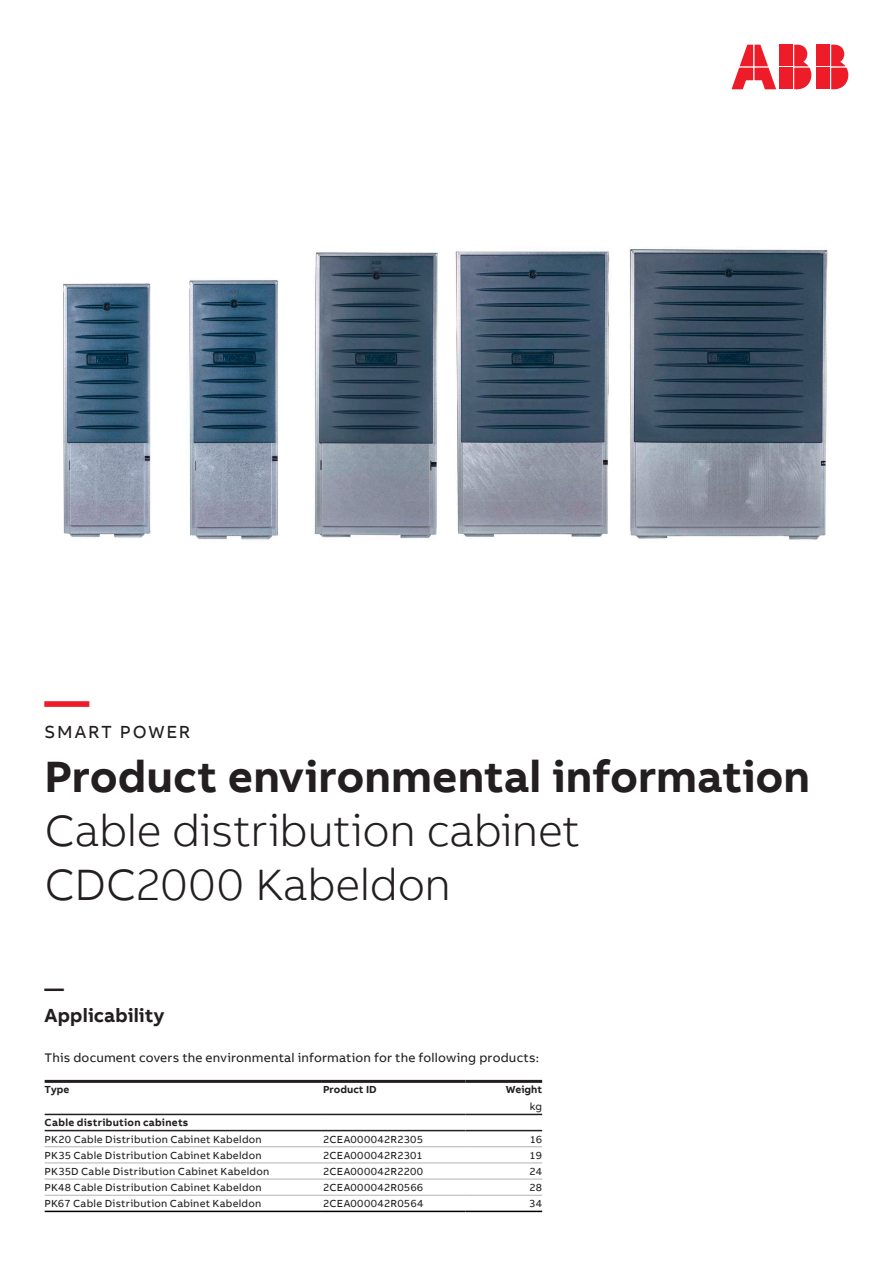
<style>
.page{position:relative;width:893px;height:1263px;background:#fff}
.page>*{position:absolute;margin:0;border:0;box-sizing:border-box;transform-origin:0 0}
.Engagement_Level_Sub{font:300 45px "AB Bvoice";letter-spacing:-.01em;color:#231f20}
.Engagement_Level_Hea{font:700 45px "AB Bvoice";color:#231f20}
.Engagement_Level_Hea-2{font:700 45px "AB Bvoice";color:#ee1c28}
.Headline_S_13pt_18pt{font:700 19.5px "AB Bvoice";letter-spacing:.005em;color:#231f20}
.Engagement_Level_Hea-3{font:700 19.5px "AB Bvoice";color:#231f20}
.Engagement_Level_Cat{font:18px "AB Bvoice";letter-spacing:.1em;color:#231f20}
.Paragraph_Title_8_5p{font:12.75px "AB Bvoice";letter-spacing:.015em;color:#231f20}
.Table_Content_Left_7{font:10.5px "AB Bvoice";letter-spacing:.02em;color:#231f20}
.Table_Title_Left_7pt{font:700 10.5px "AB Bvoice";letter-spacing:.02em;color:#231f20}
.Table_Title_Left_7pt-2{font:700 10.5px "AB Bvoice";color:#231f20}
</style>
<div class="page">
<img style="left:189px;top:280px;width:89px;height:260px">
<img style="left:63px;top:283px;width:88px;height:255px">
<img style="left:314px;top:252px;width:124px;height:287px">
<img style="left:455px;top:251px;width:155px;height:287px">
<img style="left:629px;top:249px;width:199px;height:291px">
<hr style="left:45px;top:1114px;width:276px;height:1px;background:#231f20">
<hr style="left:321px;top:1114px;width:145px;height:1px;background:#231f20">
<hr style="left:466px;top:1114px;width:76px;height:1px;background:#231f20">
<hr style="left:45px;top:1130px;width:276px;height:1px;background:#231f20">
<hr style="left:321px;top:1130px;width:145px;height:1px;background:#231f20">
<hr style="left:466px;top:1130px;width:76px;height:1px;background:#231f20">
<hr style="left:45px;top:1210px;width:276px;height:2px;background:#000002">
<hr style="left:321px;top:1210px;width:145px;height:2px;background:#000002">
<hr style="left:466px;top:1210px;width:76px;height:2px;background:#000002">
<hr style="left:45px;top:1080px;width:276px;height:3px;background:#231f20">
<hr style="left:321px;top:1080px;width:145px;height:3px;background:#231f20">
<hr style="left:466px;top:1080px;width:76px;height:3px;background:#231f20">
<hr style="left:45px;top:1146px;width:276px;height:1px;background:#b2b3b7">
<hr style="left:321px;top:1146px;width:145px;height:1px;background:#b2b3b7">
<hr style="left:466px;top:1146px;width:76px;height:1px;background:#b2b3b7">
<hr style="left:45px;top:1162px;width:276px;height:1px;background:#b2b3b7">
<hr style="left:321px;top:1162px;width:145px;height:1px;background:#b2b3b7">
<hr style="left:466px;top:1162px;width:76px;height:1px;background:#b2b3b7">
<hr style="left:45px;top:1179px;width:276px;height:1px;background:#b2b3b7">
<hr style="left:321px;top:1179px;width:145px;height:1px;background:#b2b3b7">
<hr style="left:466px;top:1179px;width:76px;height:1px;background:#b2b3b7">
<hr style="left:45px;top:1195px;width:276px;height:1px;background:#b2b3b7">
<hr style="left:321px;top:1195px;width:145px;height:1px;background:#b2b3b7">
<hr style="left:466px;top:1195px;width:76px;height:1px;background:#b2b3b7">
<div style="left:817px;top:45px;width:13px;height:21px;background:#ee1c28"></div>
<div style="left:817px;top:68px;width:13px;height:21px;background:#ee1c28"></div>
<svg style="left:831px;top:45px;width:17px;height:44px"></svg>
<svg style="left:731px;top:45px;width:45px;height:44px"></svg>
<div style="left:780px;top:45px;width:13px;height:21px;background:#ee1c28"></div>
<div style="left:780px;top:68px;width:13px;height:21px;background:#ee1c28"></div>
<svg style="left:794px;top:45px;width:17px;height:44px"></svg>
<p class="Engagement_Level_Hea-2" style="left:45px;top:672px;width:46px">—</p>
<p class="Engagement_Level_Cat" style="left:45px;top:721px;width:147px">SMART POWER</p>
<p class="Engagement_Level_Hea" style="left:45px;top:748px;width:767px">Product environmental information</p>
<p class="Engagement_Level_Sub" style="left:45px;top:804px;width:537px">Cable distribution cabinet</p>
<p class="Engagement_Level_Sub" style="left:45px;top:858px;width:408px">CDC2000 Kabeldon</p>
<p class="Engagement_Level_Hea-3" style="left:45px;top:976px;width:21px">—</p>
<p class="Headline_S_13pt_18pt" style="left:45px;top:1003px;width:121px">Applicability</p>
<p class="Paragraph_Title_8_5p" style="left:45px;top:1050px;width:496px">This document covers the environmental information for the following products:</p>
<p class="Table_Title_Left_7pt" style="left:45px;top:1083px;width:26px">Type</p>
<p class="Table_Title_Left_7pt-2" style="left:323px;top:1083px;width:55px">Product ID</p>
<p class="Table_Title_Left_7pt" style="left:506px;top:1083px;width:38px">Weight</p>
<p class="Table_Content_Left_7" style="left:530px;top:1100px;width:14px">kg</p>
<p class="Table_Title_Left_7pt" style="left:45px;top:1116px;width:145px">Cable distribution cabinets</p>
<p class="Table_Content_Left_7" style="left:45px;top:1133px;width:219px">PK20 Cable Distribution Cabinet Kabeldon</p>
<p class="Table_Content_Left_7" style="left:323px;top:1133px;width:101px">2CEA000042R2305</p>
<p class="Table_Content_Left_7" style="left:530px;top:1133px;width:14px">16</p>
<p class="Table_Content_Left_7" style="left:45px;top:1149px;width:218px">PK35 Cable Distribution Cabinet Kabeldon</p>
<p class="Table_Content_Left_7" style="left:323px;top:1149px;width:101px">2CEA000042R2301</p>
<p class="Table_Content_Left_7" style="left:530px;top:1149px;width:14px">19</p>
<p class="Table_Content_Left_7" style="left:45px;top:1165px;width:226px">PK35D Cable Distribution Cabinet Kabeldon</p>
<p class="Table_Content_Left_7" style="left:323px;top:1165px;width:102px">2CEA000042R2200</p>
<p class="Table_Content_Left_7" style="left:530px;top:1165px;width:14px">24</p>
<p class="Table_Content_Left_7" style="left:45px;top:1181px;width:219px">PK48 Cable Distribution Cabinet Kabeldon</p>
<p class="Table_Content_Left_7" style="left:323px;top:1181px;width:102px">2CEA000042R0566</p>
<p class="Table_Content_Left_7" style="left:529px;top:1181px;width:14px">28</p>
<p class="Table_Content_Left_7" style="left:45px;top:1197px;width:218px">PK67 Cable Distribution Cabinet Kabeldon</p>
<p class="Table_Content_Left_7" style="left:323px;top:1197px;width:102px">2CEA000042R0564</p>
<p class="Table_Content_Left_7" style="left:529px;top:1197px;width:14px">34</p>
</div>
